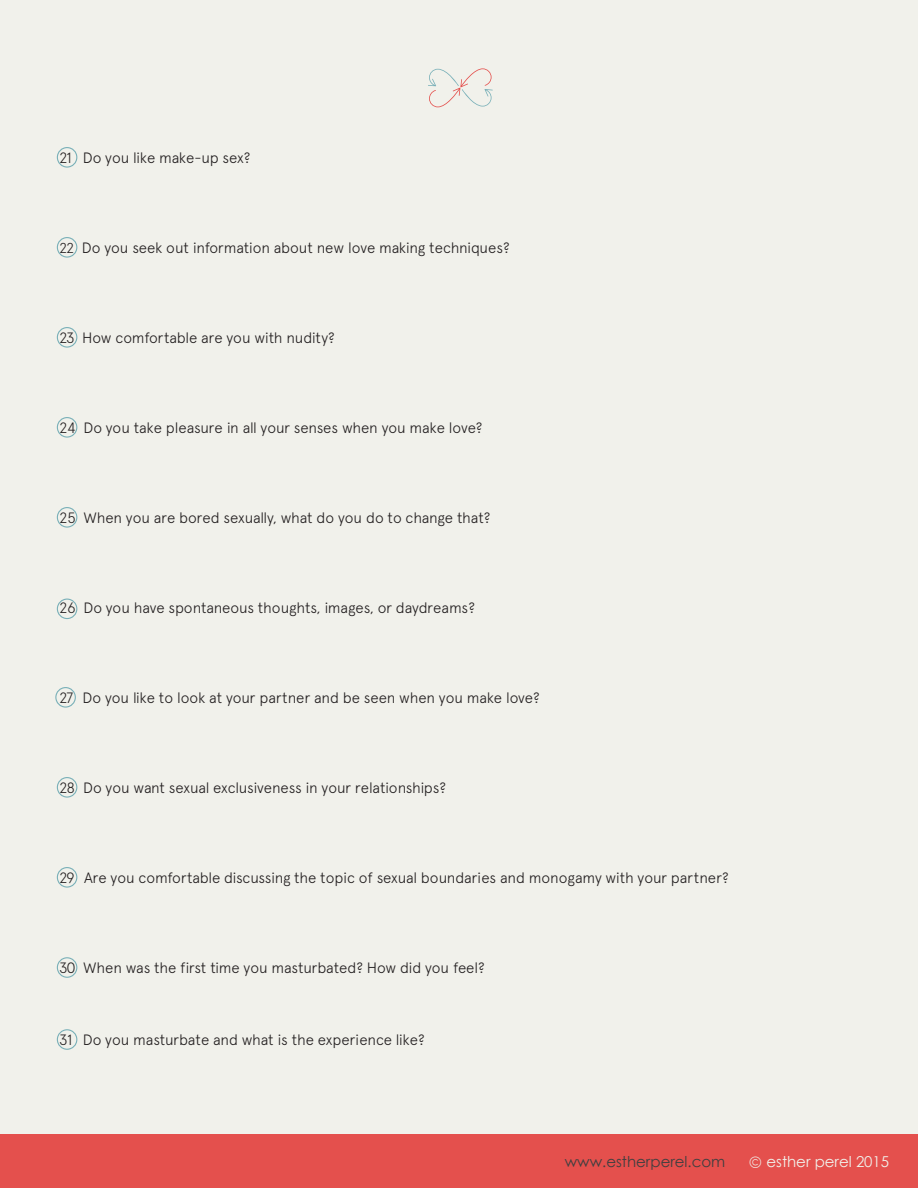
<style>
.page{position:relative;width:918px;height:1188px;background:#f1f1eb}
.page>*{position:absolute;margin:0;border:0;box-sizing:border-box;transform-origin:0 0}
.t1{font:300 15px "Apercu";letter-spacing:-.01em;color:#231f20}
.t2{font:15px "Century Gothic";color:#3f3f40}
.t3{font:15px "Century Gothic";color:#f1f1eb}
.s1{font-size:14.4px}
.s2{font-family:"Caviar Dreams";font-size:19.5px}
</style>
<div class="page">
<div style="left:0;top:1134px;width:918px;height:54px;background:#e4504d"></div>
<div style="left:57px;top:147px;width:20px;height:21px;border:1px solid #79b0b8;border-radius:50%"></div>
<div style="left:57px;top:237px;width:20px;height:21px;border:1px solid #79b0b8;border-radius:50%"></div>
<div style="left:57px;top:327px;width:20px;height:21px;border:1px solid #79b0b8;border-radius:50%"></div>
<div style="left:57px;top:417px;width:20px;height:21px;border:1px solid #79b0b8;border-radius:50%"></div>
<div style="left:57px;top:507px;width:20px;height:21px;border:1px solid #79b0b8;border-radius:50%"></div>
<div style="left:57px;top:599px;width:20px;height:20px;border:1px solid #79b0b8;border-radius:50%"></div>
<div style="left:55px;top:687px;width:21px;height:21px;border:1px solid #79b0b8;border-radius:50%"></div>
<div style="left:57px;top:777px;width:20px;height:21px;border:1px solid #79b0b8;border-radius:50%"></div>
<div style="left:57px;top:867px;width:20px;height:21px;border:1px solid #79b0b8;border-radius:50%"></div>
<svg style="left:428px;top:68px;width:65px;height:39px"></svg>
<div style="left:57px;top:957px;width:20px;height:21px;border:1px solid #79b0b8;border-radius:50%"></div>
<div style="left:57px;top:1029px;width:20px;height:21px;border:1px solid #79b0b8;border-radius:50%"></div>
<p class="t1" style="left:59px;top:149px;width:193px">21 Do you like make-up sex?</p>
<p class="t1" style="left:59px;top:239px;width:452px"><span class="s1">22</span> Do you seek out information about new love making techniques?</p>
<p class="t1" style="left:59px;top:329px;width:277px">23 How comfortable are you with nudity?</p>
<p class="t1" style="left:59px;top:419px;width:425px">24 Do you take pleasure in all your senses when you make love?</p>
<p class="t1" style="left:59px;top:509px;width:433px">25 When you are bored sexually, what do you do to change that?</p>
<p class="t1" style="left:59px;top:599px;width:417px">26 Do you have spontaneous thoughts, images, or daydreams?</p>
<p class="t1" style="left:59px;top:689px;width:482px">27 Do you like to look at your partner and be seen when you make love?</p>
<p class="t1" style="left:59px;top:779px;width:388px">28 Do you want sexual exclusiveness in your relationships?</p>
<p class="t1" style="left:59px;top:869px;width:671px">29 Are you comfortable discussing the topic of sexual boundaries and monogamy with your partner?</p>
<p class="t1" style="left:59px;top:959px;width:427px">30 When was the first time you masturbated? How did you feel?</p>
<p class="t1" style="left:59px;top:1031px;width:367px">31 Do you masturbate and what is the experience like?</p>
<p class="t2" style="left:565px;top:1152px;width:162px">www.estherperel.com</p>
<p class="t3" style="left:749px;top:1152px;width:142px"><span class="s2">©</span> esther perel 2015</p>
</div>
